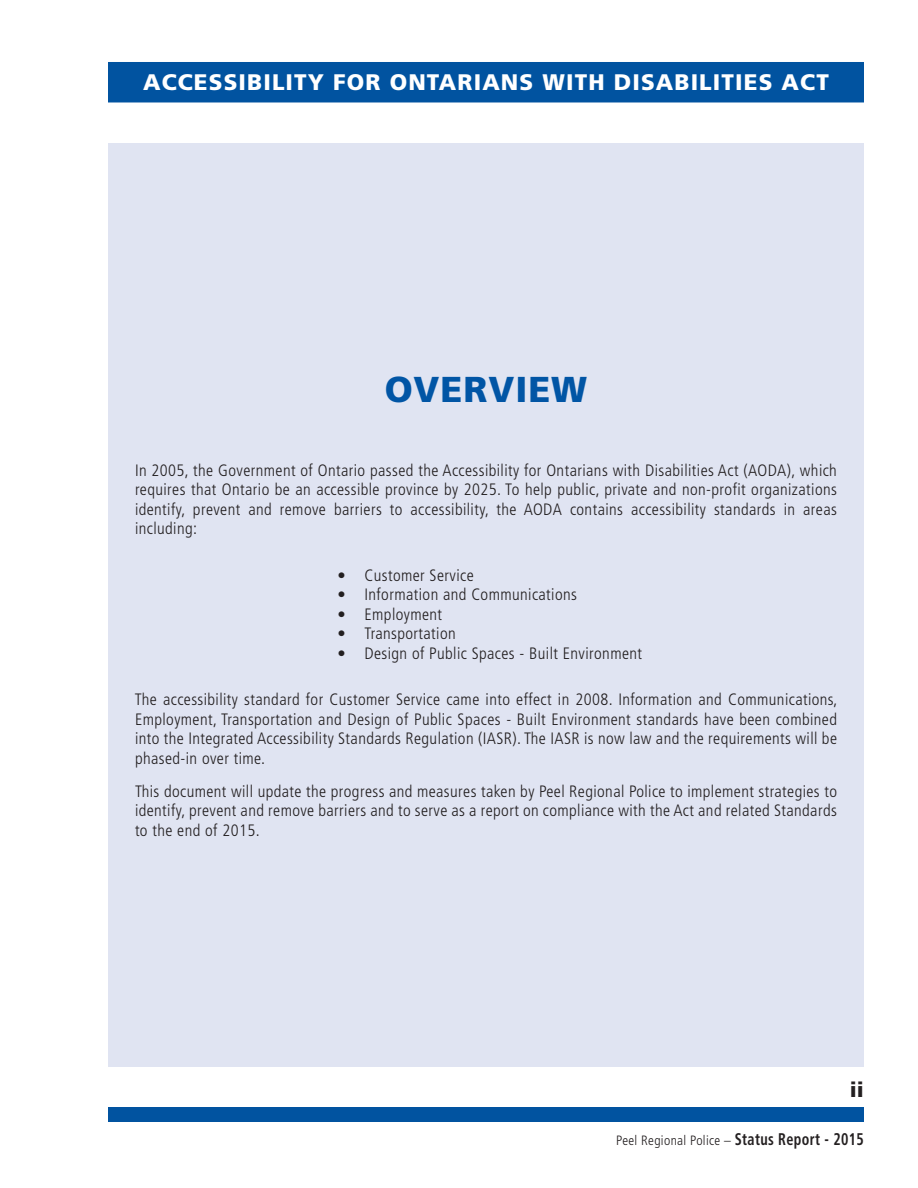
<style>
.page{position:relative;width:918px;height:1188px;background:#fff}
.page>*{position:absolute;margin:0;border:0;box-sizing:border-box;transform-origin:0 0}
.t1{font:900 36px "Frutiger";letter-spacing:.025em;color:#0155a5}
.t2{font:900 22.5px "Frutiger";letter-spacing:.05em;color:#fff}
.t3{font:900 21px "Frutiger";color:#231f20}
.t4{font:300 condensed 16.5px/19.5px "Frutiger";letter-spacing:.025em;color:#231f20;text-align:justify}
.t5{font:300 condensed 13.5px "Frutiger";letter-spacing:.025em;color:#231f20}
.s1{font-weight:700;font-size:16.8px}
</style>
<div class="page">
<div style="left:108px;top:62px;width:756px;height:40px;background:#0153a0"></div>
<div style="left:108px;top:1107px;width:756px;height:15px;background:#0153a0"></div>
<div style="left:108px;top:143px;width:756px;height:923px;background:#e0e4f2"></div>
<h2 class="t2" style="left:143px;top:68px;width:687px">ACCESSIBILITY FOR ONTARIANS WITH DISABILITIES ACT</h2>
<h1 class="t1" style="left:385px;top:368px;width:204px">OVERVIEW</h1>
<p class="t4" style="left:135px;top:460px;width:703px">In 2005, the Government of Ontario passed the Accessibility for Ontarians with Disabilities Act (AODA), which requires that Ontario be an accessible province by 2025. To help public, private and non-profit organizations identify, prevent and remove barriers to accessibility, the AODA contains accessibility standards in areas including:</p>
<p class="t4" style="left:338px;top:565px;width:138px">• Customer Service</p>
<p class="t4" style="left:338px;top:585px;width:241px">• Information and Communications</p>
<p class="t4" style="left:338px;top:604px;width:106px">• Employment</p>
<p class="t4" style="left:338px;top:624px;width:120px">• Transportation</p>
<p class="t4" style="left:338px;top:643px;width:306px">• Design of Public Spaces - Built Environment</p>
<p class="t4" style="left:135px;top:690px;width:704px">The accessibility standard for Customer Service came into effect in 2008. Information and Communications, Employment, Transportation and Design of Public Spaces - Built Environment standards have been combined into the Integrated Accessibility Standards Regulation (IASR). The IASR is now law and the requirements will be phased-in over time.</p>
<p class="t4" style="left:135px;top:781px;width:704px">This document will update the progress and measures taken by Peel Regional Police to implement strategies to identify, prevent and remove barriers and to serve as a report on compliance with the Act and related Standards to the end of 2015.</p>
<p class="t3" style="left:850px;top:1077px;width:16px">ii</p>
<p class="t5" style="left:616px;top:1133px;width:249px">Peel Regional Police – <span class="s1">Status Report - 2015</span></p>
</div>
